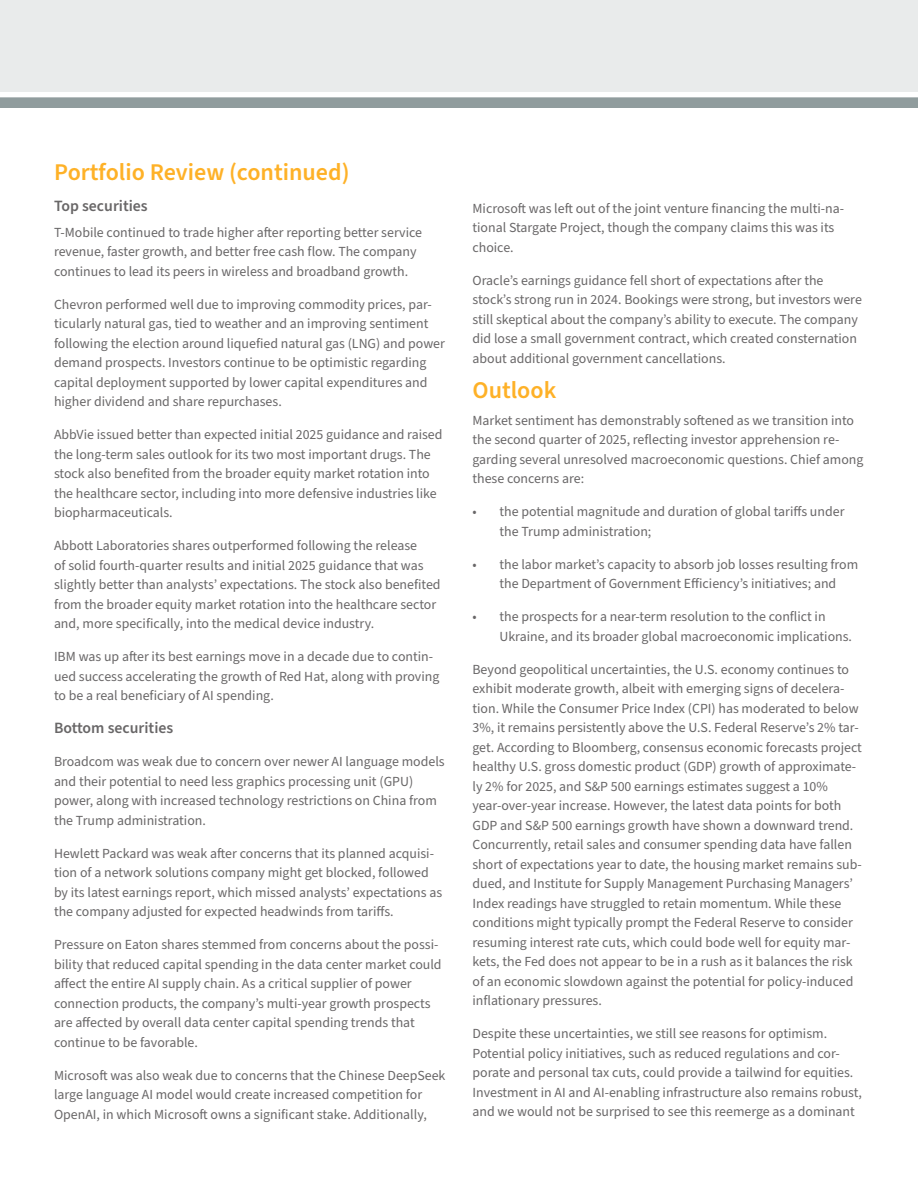
<style>
.page{position:relative;width:918px;height:1188px;background:#fff}
.page>*{position:absolute;margin:0;border:0;box-sizing:border-box;transform-origin:0 0}
.CFF_heading{font:600 24px "Source Sans Pro";color:#feb127}
.CFF_body{font:600 15.75px "Source Sans Pro";color:#696768}
.CFF_subhead{font:600 15.75px "Source Sans Pro";color:#696768}
.CFF_body-2{font:13.8px/19.5px "Source Sans Pro";color:#696768}
</style>
<div class="page">
<div style="left:0;top:0;width:918px;height:92px;background:#e9ebeb"></div>
<div style="left:0;top:97px;width:918px;height:11px;background:#909c9d"></div>
<h1 class="CFF_heading" style="left:54px;top:156px;width:297px">Portfolio Review (continued)</h1>
<h3 class="CFF_subhead" style="left:54px;top:195px;width:95px">Top securities</h3>
<p class="CFF_body-2" style="left:54px;top:223px;width:370px">T-Mobile continued to trade higher after reporting better service revenue, faster growth, and better free cash flow. The company continues to lead its peers in wireless and broadband growth.</p>
<p class="CFF_body-2" style="left:54px;top:295px;width:393px">Chevron performed well due to improving commodity prices, par&shy;ticularly natural gas, tied to weather and an improving sentiment following the election around liquefied natural gas (LNG) and power demand prospects. Investors continue to be optimistic regarding capital deployment supported by lower capital expenditures and higher dividend and share repurchases.</p>
<p class="CFF_body-2" style="left:54px;top:425px;width:390px">AbbVie issued better than expected initial 2025 guidance and raised the long-term sales outlook for its two most important drugs. The stock also benefited from the broader equity market rotation into the healthcare sector, including into more defensive industries like biopharmaceuticals.</p>
<p class="CFF_body-2" style="left:54px;top:536px;width:388px">Abbott Laboratories shares outperformed following the release<br>of solid fourth-quarter results and initial 2025 guidance that was slightly better than analysts’ expectations. The stock also benefited from the broader equity market rotation into the healthcare sector and, more specifically, into the medical device industry.</p>
<p class="CFF_body-2" style="left:54px;top:647px;width:387px">IBM was up after its best earnings move in a decade due to contin&shy;ued success accelerating the growth of Red Hat, along with proving to be a real beneficiary of AI spending.</p>
<p class="CFF_body" style="left:54px;top:718px;width:121px">Bottom securities</p>
<p class="CFF_body-2" style="left:54px;top:752px;width:392px">Broadcom was weak due to concern over newer AI language models and their potential to need less graphics processing unit (GPU) power, along with increased technology restrictions on China from the Trump administration.</p>
<p class="CFF_body-2" style="left:54px;top:844px;width:390px">Hewlett Packard was weak after concerns that its planned acquisi&shy;tion of a network solutions company might get blocked, followed by its latest earnings report, which missed analysts’ expectations as the company adjusted for expected headwinds from tariffs.</p>
<p class="CFF_body-2" style="left:54px;top:935px;width:389px">Pressure on Eaton shares stemmed from concerns about the possi&shy;bility that reduced capital spending in the data center market could affect the entire AI supply chain. As a critical supplier of power connection products, the company’s multi-year growth prospects are affected by overall data center capital spending trends that continue to be favorable.</p>
<p class="CFF_body-2" style="left:54px;top:1066px;width:393px">Microsoft was also weak due to concerns that the Chinese DeepSeek large language AI model would create increased competition for<br>OpenAI, in which Microsoft owns a significant stake. Additionally,</p>
<p class="CFF_body-2" style="left:472px;top:199px;width:373px">Microsoft was left out of the joint venture financing the multi-na&shy;tional Stargate Project, though the company claims this was its choice.</p>
<p class="CFF_body-2" style="left:472px;top:271px;width:391px">Oracle’s earnings guidance fell short of expectations after the stock’s strong run in 2024. Bookings were strong, but investors were still skeptical about the company’s ability to execute. The company did lose a small government contract, which created consternation about additional government cancellations.</p>
<h2 class="CFF_heading" style="left:472px;top:374px;width:85px">Outlook</h2>
<p class="CFF_body-2" style="left:472px;top:411px;width:393px">Market sentiment has demonstrably softened as we transition into the second quarter of 2025, reflecting investor apprehension re&shy;garding several unresolved macroeconomic questions. Chief among these concerns are:</p>
<p class="CFF_body-2" style="left:500px;top:502px;width:347px;text-indent:-27px">• the potential magnitude and duration of global tariffs under the Trump administration;</p>
<p class="CFF_body-2" style="left:472px;top:555px;width:387px;text-align:center">• the labor market’s capacity to absorb job losses resulting from the Department of Government Efficiency’s initiatives; and</p>
<p class="CFF_body-2" style="left:500px;top:607px;width:354px;text-indent:-27px">• the prospects for a near-term resolution to the conflict in<br>Ukraine, and its broader global macroeconomic implications.</p>
<p class="CFF_body-2" style="left:472px;top:660px;width:391px">Beyond geopolitical uncertainties, the U.S. economy continues to exhibit moderate growth, albeit with emerging signs of decelera&shy;tion. While the Consumer Price Index (CPI) has moderated to below 3%, it remains persistently above the U.S. Federal Reserve’s 2% tar&shy;get. According to Bloomberg, consensus economic forecasts project healthy U.S. gross domestic product (GDP) growth of approximate&shy;ly 2% for 2025, and S&amp;P 500 earnings estimates suggest a 10% year-over-year increase. However, the latest data points for both GDP and S&amp;P 500 earnings growth have shown a downward trend.<br>Concurrently, retail sales and consumer spending data have fallen short of expectations year to date, the housing market remains sub&shy;dued, and Institute for Supply Management Purchasing Managers’ Index readings have struggled to retain momentum. While these conditions might typically prompt the Federal Reserve to consider resuming interest rate cuts, which could bode well for equity mar&shy;kets, the Fed does not appear to be in a rush as it balances the risk of an economic slowdown against the potential for policy-induced inflationary pressures.</p>
<p class="CFF_body-2" style="left:472px;top:1024px;width:391px">Despite these uncertainties, we still see reasons for optimism.<br>Potential policy initiatives, such as reduced regulations and cor&shy;porate and personal tax cuts, could provide a tailwind for equities.<br>Investment in AI and AI-enabling infrastructure also remains robust, and we would not be surprised to see this reemerge as a dominant</p>
</div>
